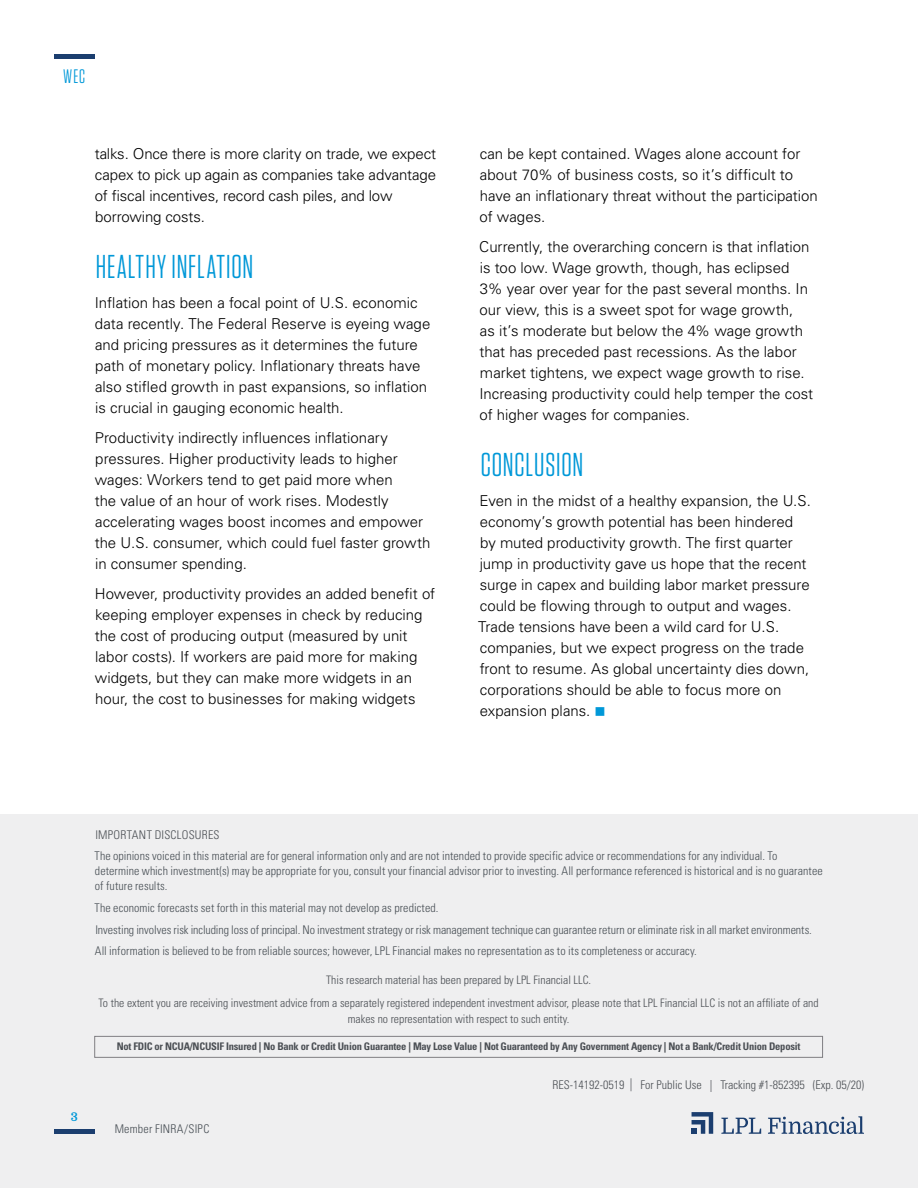
<style>
.page{position:relative;width:918px;height:1188px;background:#fff}
.page>*{position:absolute;margin:0;border:0;box-sizing:border-box;transform-origin:0 0}
.t1{font:33px "Tungsten Narrow";letter-spacing:.025em;color:#0098d8}
.t2{font:19.5px "Tungsten Narrow";color:#0098d8}
.t3{font:300 15px/21px "Univers LT Std";color:#000}
.t4{font:300 condensed 12px/15px "Univers LT Std";letter-spacing:.005em;color:#484f55}
.t5{font:300 condensed 12px "Univers LT Std";color:#4b4f54}
.t6{font:300 condensed 12px "Univers LT Std";letter-spacing:.02em;color:#4b4f54}
.t7{font:700 12px "Domine";color:#0098d8}
.t8{font:300 condensed 11.7px/22.8px "Univers LT Std";color:#4b4f54;text-align:center}
.t9{font:700 condensed 10.5px "Univers LT Std";letter-spacing:-.02em;color:#4b4f54}
.s1{color:#0098d8}
.s2{font-size:12.9px}
</style>
<div class="page">
<div style="left:0;top:947px;width:918px;height:241px;background:#efeff0"></div>
<hr style="left:54px;top:1130px;width:40px;height:4px;background:#1b3e6f">
<div style="left:94px;top:1036px;width:729px;height:22px;border:1px solid #807f83"></div>
<hr style="left:54px;top:54px;width:40px;height:4px;background:#1b3e6f">
<svg style="left:692px;top:1112px;width:21px;height:22px"></svg>
<svg style="left:721px;top:1118px;width:40px;height:16px"></svg>
<svg style="left:768px;top:1116px;width:96px;height:18px"></svg>
<div style="left:0;top:814px;width:918px;height:157px;background:#efeff0"></div>
<h2 class="t2" style="left:63px;top:67px;width:24px">WEC</h2>
<p class="t3" style="left:95px;top:144px;width:343px">talks. Once there is more clarity on trade, we expect capex to pick up again as companies take advantage of fiscal incentives, record cash piles, and low borrowing costs.</p>
<h1 class="t1" style="left:96px;top:250px;width:159px">HEALTHY INFLATION</h1>
<p class="t3" style="left:95px;top:292px;width:337px">Inflation has been a focal point of U.S. economic data recently. The Federal Reserve is eyeing wage and pricing pressures as it determines the future path of monetary policy. Inflationary threats have also stifled growth in past expansions, so inflation is crucial in gauging economic health.</p>
<p class="t3" style="left:95px;top:427px;width:337px">Productivity indirectly influences inflationary pressures. Higher productivity leads to higher wages: Workers tend to get paid more when<br>the value of an hour of work rises. Modestly accelerating wages boost incomes and empower the U.S. consumer, which could fuel faster growth in consumer spending.</p>
<p class="t3" style="left:95px;top:583px;width:342px">However, productivity provides an added benefit of keeping employer expenses in check by reducing the cost of producing output (measured by unit labor costs). If workers are paid more for making widgets, but they can make more widgets in an hour, the cost to businesses for making widgets</p>
<p class="t3" style="left:480px;top:144px;width:340px">can be kept contained. Wages alone account for about 70% of business costs, so it’s difficult to have an inflationary threat without the participation of wages.</p>
<p class="t3" style="left:479px;top:237px;width:335px">Currently, the overarching concern is that inflation is too low. Wage growth, though, has eclipsed 3% year over year for the past several months. In our view, this is a sweet spot for wage growth,<br>as it’s moderate but below the 4% wage growth that has preceded past recessions. As the labor market tightens, we expect wage growth to rise.<br>Increasing productivity could help temper the cost of higher wages for companies.</p>
<h1 class="t1" style="left:481px;top:448px;width:104px">CONCLUSION</h1>
<p class="t3" style="left:478px;top:490px;width:334px">Even in the midst of a healthy expansion, the U.S. economy’s growth potential has been hindered by muted productivity growth. The first quarter jump in productivity gave us hope that the recent surge in capex and building labor market pressure could be flowing through to output and wages.<br>Trade tensions have been a wild card for U.S. companies, but we expect progress on the trade front to resume. As global uncertainty dies down, corporations should be able to focus more on expansion plans. <span class="s1">■</span></p>
<p class="t7" style="left:71px;top:1110px;width:9px">3</p>
<p class="t6" style="left:95px;top:827px;width:126px">IMPORTANT DISCLOSURES</p>
<p class="t4" style="left:94px;top:849px;width:730px">The opinions voiced in this material are for general information only and are not intended to provide specific advice or recommendations for any individual. To determine which investment(s) may be appropriate for you, consult your financial advisor prior to investing. All performance referenced is historical and is no guarantee of future results.</p>
<p class="t4" style="left:94px;top:897px;width:719px;line-height:21.8px">The economic forecasts set forth in this material may not develop as predicted.<br>Investing involves risk including loss of principal. No investment strategy or risk management technique can guarantee return or eliminate risk in all market environments.<br>All information is believed to be from reliable sources; however, LPL Financial makes no representation as to its completeness or accuracy.</p>
<p class="t8" style="left:99px;top:968px;width:722px">This research material has been prepared by LPL Financial LLC.<br>To the extent you are receiving investment advice from a separately registered independent investment advisor, please note that LPL Financial LLC is not an affiliate of and</p>
<p class="t8" style="left:348px;top:1007px;width:223px">makes no representation with respect to such entity.</p>
<p class="t9" style="left:117px;top:1040px;width:685px">Not FDIC or NCUA/NCUSIF Insured | No Bank or Credit Union Guarantee | May Lose Value | Not Guaranteed by Any Government Agency | Not a Bank/Credit Union Deposit</p>
<p class="t4" style="left:115px;top:1121px;width:96px">Member FINRA/SIPC</p>
<p class="t5" style="left:552px;top:1078px;width:313px">RES-14192-0519 <span class="s2">|</span> For Public Use | Tracking #1-852395 (Exp. 05/20)</p>
</div>
